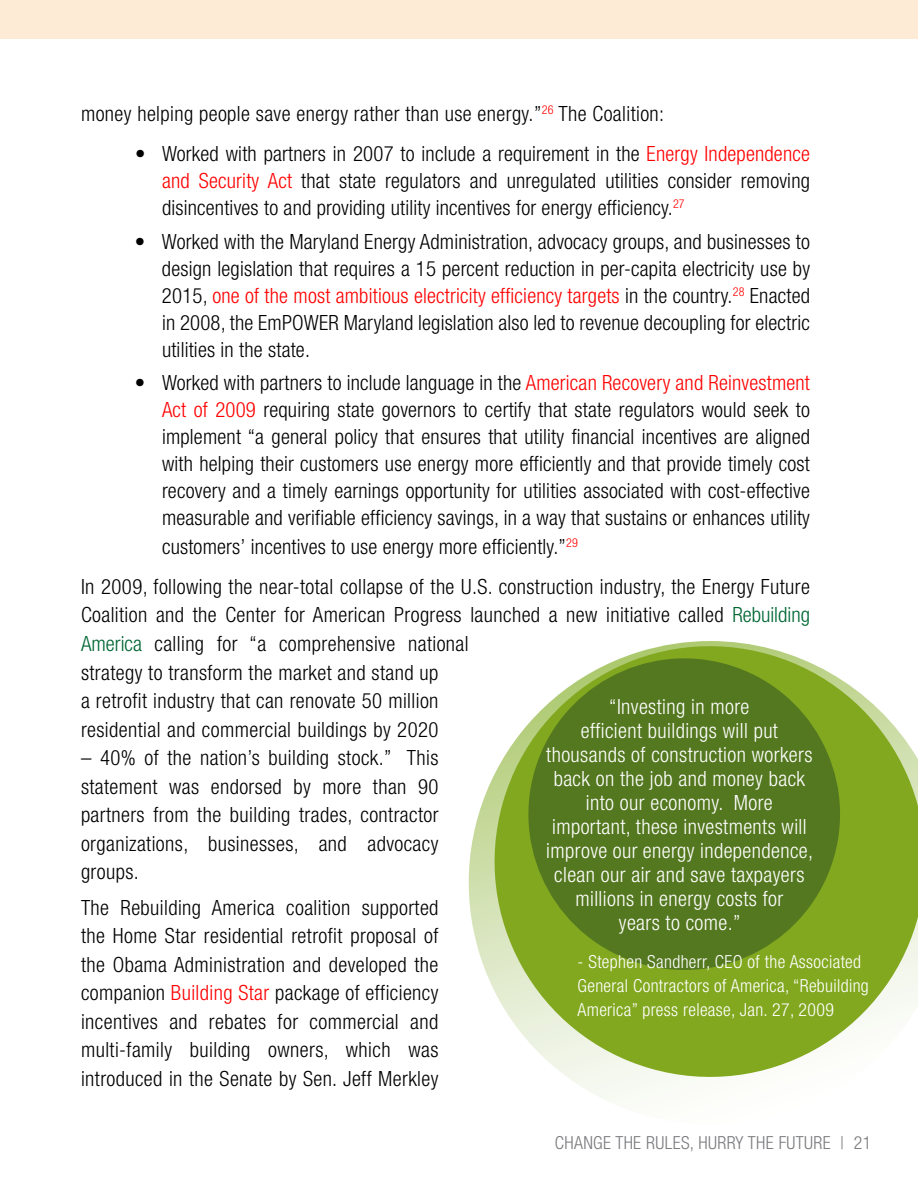
<style>
.page{position:relative;width:918px;height:1188px;background:#fff}
.page>*{position:absolute;margin:0;border:0;box-sizing:border-box;transform-origin:0 0}
.t1{font:300 condensed 21px/28.5px "Helvetica Neue LT Std";letter-spacing:.02em;color:#000;text-align:justify}
.t2{font:300 condensed 21px/24px "Helvetica Neue LT Std";letter-spacing:.02em;color:#fff;text-align:center}
.t3{font:300 condensed 18px/24px "Helvetica Neue LT Std";letter-spacing:.02em;color:#fff}
.t4{font:300 condensed 18px "Helvetica Neue LT Std";letter-spacing:.02em;color:#797a7d}
.s1{color:#f00}
.s2{color:#063}
</style>
<div class="page">
<svg style="left:470px;top:691px;width:448px;height:410px"></svg>
<svg style="left:511px;top:641px;width:347px;height:347px;background:#6f9132"></svg>
<div style="left:0;top:0;width:918px;height:39px;background:#feebd6"></div>
<p class="t1" style="left:81px;top:99px;width:585px">money helping people save energy rather than use energy.”<sup>26</sup> The Coalition:</p>
<p class="t1" style="left:162px;top:140px;width:650px;line-height:27px;text-indent:-27px">• Worked with partners in 2007 to include a requirement in the <span class="s1">Energy Independence and Security Act</span> that state regulators and unregulated utilities consider removing disincentives to and providing utility incentives for energy efficiency.<sup>27</sup></p>
<p class="t1" style="left:162px;top:228px;width:650px;line-height:27px;text-indent:-27px">• Worked with the Maryland Energy Administration, advocacy groups, and businesses to design legislation that requires a 15 percent reduction in per-capita electricity use by 2015, <span class="s1">one of the most ambitious electricity efficiency targets</span> in the country.<sup>28</sup> Enacted in 2008, the EmPOWER Maryland legislation also led to revenue decoupling for electric utilities in the state.</p>
<p class="t1" style="left:162px;top:369px;width:650px;line-height:27.3px;text-indent:-27px">• Worked with partners to include language in the <span class="s1">American Recovery and Reinvestment Act of 2009</span> requiring state governors to certify that state regulators would seek to implement “a general policy that ensures that utility financial incentives are aligned with helping their customers use energy more efficiently and that provide timely cost recovery and a timely earnings opportunity for utilities associated with cost-effective measurable and verifiable efficiency savings, in a way that sustains or enhances utility customers’ incentives to use energy more efficiently.”<sup>29</sup></p>
<p class="t1" style="left:81px;top:572px;width:730px">In 2009, following the near-total collapse of the U.S. construction industry, the Energy Future Coalition and the Center for American Progress launched a new initiative called <span class="s2">Rebuilding America</span> calling for “a comprehensive national</p>
<p class="t1" style="left:81px;top:658px;width:359px">strategy to transform the market and stand up a retrofit industry that can renovate 50 million residential and commercial buildings by 2020</p>
<p class="t1" style="left:81px;top:744px;width:359px">– 40% of the nation’s building stock.” This statement was endorsed by more than 90 partners from the building trades, contractor organizations, businesses, and advocacy groups.</p>
<p class="t1" style="left:81px;top:893px;width:359px">The Rebuilding America coalition supported the Home Star residential retrofit proposal of the Obama Administration and developed the companion <span class="s1">Building Star</span> package of efficiency incentives and rebates for commercial and multi-family building owners, which was introduced in the Senate by Sen. Jeff Merkley</p>
<p class="t2" style="left:546px;top:695px;width:268px">“Investing in more<br>efficient buildings will put thousands of construction workers back on the job and money back into our economy. More important, these investments will improve our energy independence, clean our air and save taxpayers millions in energy costs for<br>years to come.”</p>
<p class="t3" style="left:578px;top:950px;width:293px">- Stephen Sandherr, CEO of the Associated<br>General Contractors of America, “Rebuilding<br>America” press release, Jan. 27, 2009</p>
<p class="t4" style="left:555px;top:1132px;width:318px">CHANGE THE RULES, HURRY THE FUTURE | 21</p>
</div>
